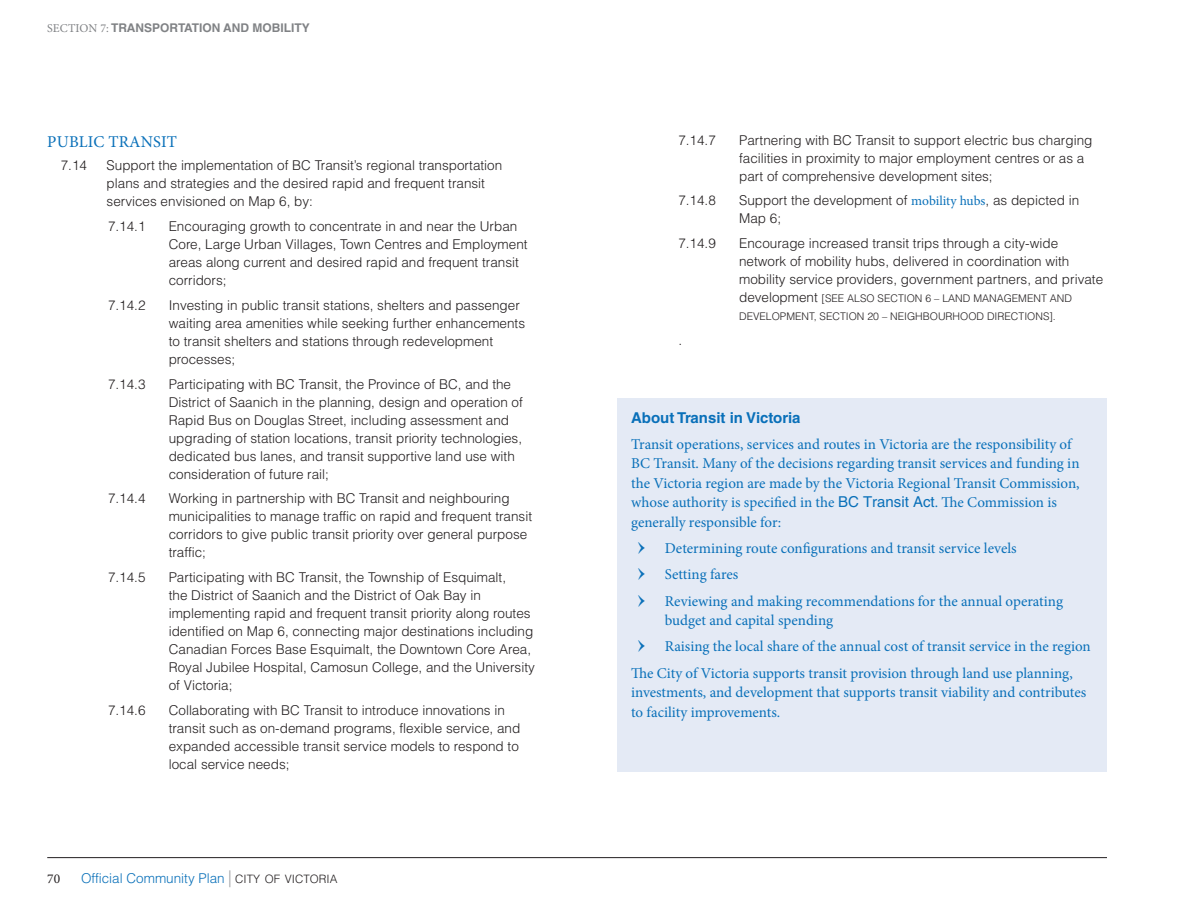
<style>
.page{position:relative;width:1188px;height:918px;background:#fff}
.page>*{position:absolute;margin:0;border:0;box-sizing:border-box;transform-origin:0 0}
.section_sub_head_roman{font:16.5px "Minion Pro";letter-spacing:.01em;color:#0970b9}
.body_text_blue_box{font:15px/19.5px "Minion Pro";color:#0970b9}
.body_text_blue_box-2{font:700 15px "Helvetica LT Std";color:#0970b9}
.body_text___list_indent{font:300 13.5px/18px "Helvetica LT Std";color:#231f20}
.body_text___list{font:300 13.5px/18px "Helvetica LT Std";color:#231f20}
.t1{font:300 13.5px "Helvetica LT Std";color:#0970b9}
.t2{font:13.5px "Minion Pro";color:#231f20}
.chpt_head_sm_L{font:700 12px "Helvetica LT Std";color:#808285}
.body_text___list_indent-2{font:300 10.5px/18px "Helvetica LT Std";color:#231f20}
.s1{font-family:"Minion Pro";font-weight:400}
.s2{font-size:16.8px;color:#939598}
.s3{font-size:11.55px;color:#231f20}
.s4{font-family:"Minion Pro";font-weight:400;color:#0970b9}
.s5{font-size:13.5px}
.s6{font-family:"Helvetica LT Std"}
</style>
<div class="page">
<hr style="left:47px;top:857px;width:1060px;height:1px;background:#231f20">
<div style="left:618px;top:398px;width:489px;height:374px;background:#e4eaf5"></div>
<p class="chpt_head_sm_L" style="left:47px;top:20px;width:264px"><span class="s1">SECTION 7:</span> TRANSPORTATION AND MOBILITY</p>
<p class="section_sub_head_roman" style="left:47px;top:131px;width:131px">PUBLIC TRANSIT</p>
<p class="body_text___list" style="left:61px;top:156px;width:28px">7.14</p>
<p class="body_text___list" style="left:107px;top:156px;width:397px">Support the implementation of BC Transit’s regional transportation plans and strategies and the desired rapid and frequent transit services envisioned on Map 6, by:</p>
<p class="body_text___list_indent" style="left:108px;top:217px;width:39px">7.14.1</p>
<p class="body_text___list_indent" style="left:169px;top:217px;width:360px">Encouraging growth to concentrate in and near the Urban Core, Large Urban Villages, Town Centres and Employment areas along current and desired rapid and frequent transit corridors;</p>
<p class="body_text___list_indent" style="left:108px;top:296px;width:39px">7.14.2</p>
<p class="body_text___list_indent" style="left:169px;top:296px;width:358px">Investing in public transit stations, shelters and passenger waiting area amenities while seeking further enhancements to transit shelters and stations through redevelopment processes;</p>
<p class="body_text___list_indent" style="left:108px;top:375px;width:39px">7.14.3</p>
<p class="body_text___list_indent" style="left:169px;top:375px;width:356px">Participating with BC Transit, the Province of BC, and the District of Saanich in the planning, design and operation of Rapid Bus on Douglas Street, including assessment and upgrading of station locations, transit priority technologies, dedicated bus lanes, and transit supportive land use with consideration of future rail;</p>
<p class="body_text___list_indent" style="left:108px;top:489px;width:39px">7.14.4</p>
<p class="body_text___list_indent" style="left:169px;top:489px;width:365px">Working in partnership with BC Transit and neighbouring municipalities to manage traffic on rapid and frequent transit corridors to give public transit priority over general purpose traffic;</p>
<p class="body_text___list_indent" style="left:108px;top:568px;width:39px">7.14.5</p>
<p class="body_text___list_indent" style="left:169px;top:568px;width:368px">Participating with BC Transit, the Township of Esquimalt,<br>the District of Saanich and the District of Oak Bay in implementing rapid and frequent transit priority along routes identified on Map 6, connecting major destinations including Canadian Forces Base Esquimalt, the Downtown Core Area, Royal Jubilee Hospital, Camosun College, and the University of Victoria;</p>
<p class="body_text___list_indent" style="left:108px;top:701px;width:39px">7.14.6</p>
<p class="body_text___list_indent" style="left:169px;top:701px;width:353px">Collaborating with BC Transit to introduce innovations in transit such as on-demand programs, flexible service, and expanded accessible transit service models to respond to local service needs;</p>
<p class="t2" style="left:47px;top:870px;width:14px">70</p>
<p class="t1" style="left:81px;top:869px;width:258px">Official Community Plan <span class="s2">|</span> <span class="s3">CITY OF VICTORIA</span></p>
<p class="body_text___list_indent" style="left:678px;top:131px;width:39px">7.14.7</p>
<p class="body_text___list_indent" style="left:739px;top:131px;width:355px">Partnering with BC Transit to support electric bus charging facilities in proximity to major employment centres or as a part of comprehensive development sites;</p>
<p class="body_text___list_indent" style="left:678px;top:192px;width:39px">7.14.8</p>
<p class="body_text___list_indent" style="left:739px;top:192px;width:342px">Support the development of <span class="s4">mobility hubs</span>, as depicted in<br>Map 6;</p>
<p class="body_text___list_indent" style="left:678px;top:234px;width:39px">7.14.9</p>
<p class="body_text___list_indent" style="left:739px;top:234px;width:366px">Encourage increased transit trips through a city-wide network of mobility hubs, delivered in coordination with mobility service providers, government partners, and private</p>
<p class="body_text___list_indent-2" style="left:739px;top:289px;width:334px"><span class="s5">development</span> [SEE ALSO SECTION 6 – LAND MANAGEMENT AND<br>DEVELOPMENT, SECTION 20 – NEIGHBOURHOOD DIRECTIONS].</p>
<p class="body_text___list_indent" style="left:678px;top:331px;width:5px">.</p>
<p class="body_text_blue_box-2" style="left:631px;top:408px;width:171px">About Transit in Victoria</p>
<p class="body_text_blue_box" style="left:631px;top:434px;width:450px">Transit operations, services and routes in Victoria are the responsibility of BC Transit. Many of the decisions regarding transit services and funding in the Victoria region are made by the Victoria Regional Transit Commission, whose authority is specified in the <span class="s6">BC Transit Act</span>. The Commission is generally responsible for:</p>
<p class="body_text_blue_box" style="left:665px;top:539px;width:353px">Determining route configurations and transit service levels</p>
<p class="body_text_blue_box" style="left:665px;top:565px;width:75px">Setting fares</p>
<p class="body_text_blue_box" style="left:665px;top:591px;width:400px">Reviewing and making recommendations for the annual operating budget and capital spending</p>
<p class="body_text_blue_box" style="left:665px;top:637px;width:427px">Raising the local share of the annual cost of transit service in the region</p>
<p class="body_text_blue_box" style="left:631px;top:663px;width:457px">The City of Victoria supports transit provision through land use planning, investments, and development that supports transit viability and contributes to facility improvements.</p>
</div>
